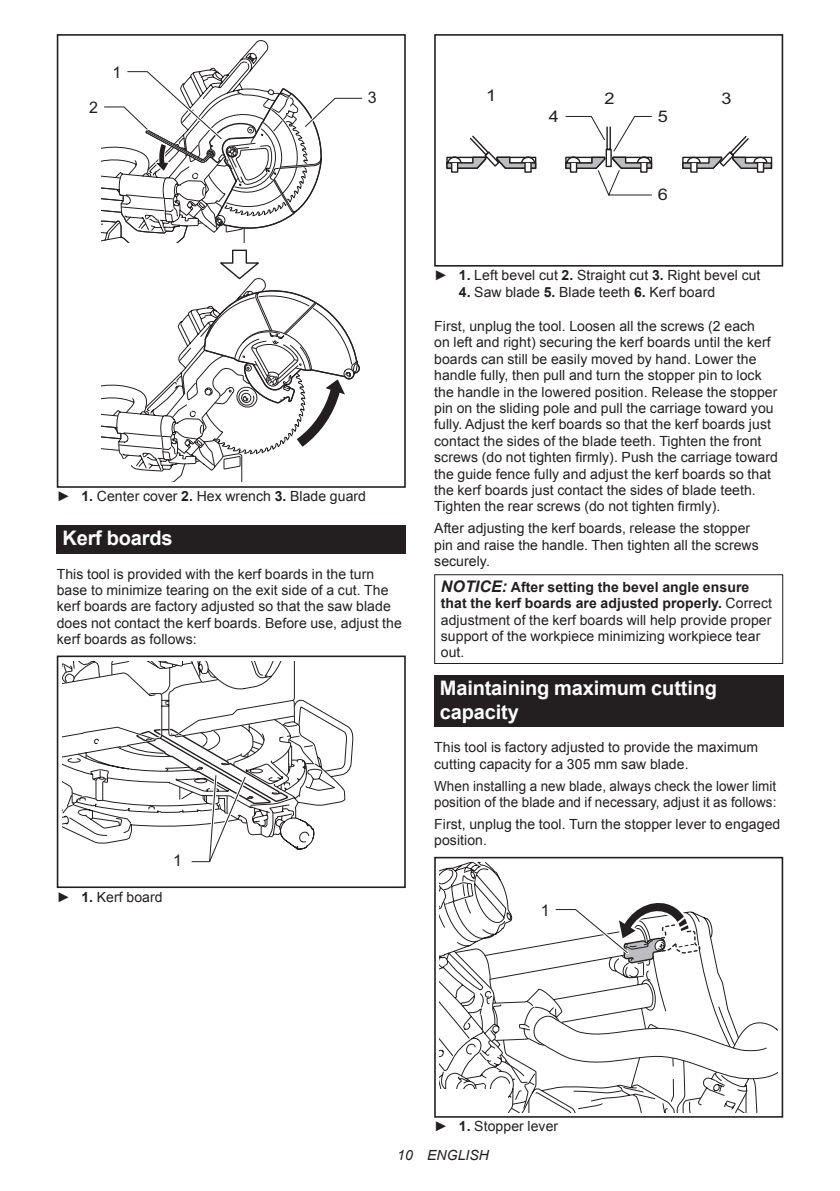
<style>
.page{position:relative;width:840px;height:1191px;background:#fff}
.page>*{position:absolute;margin:0;border:0;box-sizing:border-box;transform-origin:0 0}
.t1{font:700 20px/23.4px "Arial";letter-spacing:-.01em;color:#fff}
.t2{font:16px "Arial";color:#231f20;scale:1.13 1}
.t3{font:16px "Arial";color:#231f20}
.t4{font:14px/16.4px "Arial";letter-spacing:.005em;color:#231f20}
.t5{font:14px/16.4px "Arial";letter-spacing:.005em;color:#231f20;scale:.96 1}
.t6{font:italic 14px "Arial";letter-spacing:.005em;color:#231f20}
.s1{font-weight:700}
.s2{font-weight:700;font-style:italic;font-size:16px}
</style>
<div class="page">
<svg style="left:101px;top:249px;width:259px;height:233px"></svg>
<div style="left:57px;top:459px;width:73px;height:29px;background:#fff"></div>
<div style="left:57px;top:34px;width:348px;height:454px;border:2px solid #231f20"></div>
<svg style="left:101px;top:40px;width:262px;height:203px"></svg>
<div style="left:57px;top:525px;width:348px;height:28px;background:#231f20"></div>
<svg style="left:299px;top:699px;width:54px;height:151px"></svg>
<div style="left:57px;top:655px;width:348px;height:233px;border:2px solid #231f20"></div>
<svg style="left:62px;top:661px;width:237px;height:202px"></svg>
<div style="left:434px;top:34px;width:348px;height:233px;border:2px solid #231f20"></div>
<svg style="left:446px;top:116px;width:326px;height:80px"></svg>
<div style="left:434px;top:574px;width:348px;height:90px;border:1px solid #231f20"></div>
<div style="left:434px;top:675px;width:348px;height:52px;background:#231f20"></div>
<svg style="left:439px;top:862px;width:68px;height:35px"></svg>
<div style="left:434px;top:857px;width:348px;height:260px;border:2px solid #231f20"></div>
<svg style="left:439px;top:897px;width:338px;height:215px"></svg>
<p class="t3" style="left:89px;top:97px;width:10px">2</p>
<p class="t3" style="left:112px;top:62px;width:10px">1</p>
<p class="t3" style="left:367px;top:87px;width:10px">3</p>
<p class="t4" style="left:57px;top:488px;width:310px">► <span class="s1">1.</span> Center cover <span class="s1">2.</span> Hex wrench <span class="s1">3.</span> Blade guard</p>
<h1 class="t1" style="left:62px;top:527px;width:112px">Kerf boards</h1>
<p class="t4" style="left:57px;top:565px;width:346px">This tool is provided with the kerf boards in the turn base to minimize tearing on the exit side of a cut. The kerf boards are factory adjusted so that the saw blade does not contact the kerf boards. Before use, adjust the kerf boards as follows:</p>
<p class="t4" style="left:57px;top:888px;width:107px">► <span class="s1">1.</span> Kerf board</p>
<p class="t3" style="left:173px;top:850px;width:10px">1</p>
<p class="t2" style="left:486px;top:85px;width:10px">1</p>
<p class="t2" style="left:604px;top:87px;width:10px">2</p>
<p class="t2" style="left:721px;top:87px;width:10px">3</p>
<p class="t2" style="left:548px;top:106px;width:10px">4</p>
<p class="t2" style="left:657px;top:106px;width:10px">5</p>
<p class="t2" style="left:657px;top:184px;width:10px">6</p>
<p class="t4" style="left:434px;top:267px;width:327px">► <span class="s1">1.</span> Left bevel cut <span class="s1">2.</span> Straight cut <span class="s1">3.</span> Right bevel cut</p>
<p class="t4" style="left:458px;top:283px;width:258px"><span class="s1">4.</span> Saw blade <span class="s1">5.</span> Blade teeth <span class="s1">6.</span> Kerf board</p>
<p class="t4" style="left:434px;top:318px;width:345px">First, unplug the tool. Loosen all the screws (2 each<br>on left and right) securing the kerf boards until the kerf boards can still be easily moved by hand. Lower the handle fully, then pull and turn the stopper pin to lock the handle in the lowered position. Release the stopper pin on the sliding pole and pull the carriage toward you fully. Adjust the kerf boards so that the kerf boards just contact the sides of the blade teeth. Tighten the front screws (do not tighten firmly). Push the carriage toward the guide fence fully and adjust the kerf boards so that the kerf boards just contact the sides of blade teeth.<br>Tighten the rear screws (do not tighten firmly).</p>
<p class="t4" style="left:434px;top:520px;width:326px">After adjusting the kerf boards, release the stopper pin and raise the handle. Then tighten all the screws securely.</p>
<p class="t4" style="left:440px;top:579px;width:332px"><span class="s2">NOTICE:</span> <span class="s1">After setting the bevel angle ensure that the kerf boards are adjusted properly.</span> Correct adjustment of the kerf boards will help provide proper support of the workpiece minimizing workpiece tear out.</p>
<h1 class="t1" style="left:439px;top:677px;width:278px">Maintaining maximum cutting capacity</h1>
<p class="t4" style="left:434px;top:739px;width:325px">This tool is factory adjusted to provide the maximum cutting capacity for a 305 mm saw blade.</p>
<p class="t5" style="left:434px;top:777px;width:358px">When installing a new blade, always check the lower limit position of the blade and if necessary, adjust it as follows:</p>
<p class="t4" style="left:434px;top:816px;width:347px">First, unplug the tool. Turn the stopper lever to engaged position.</p>
<p class="t3" style="left:540px;top:899px;width:10px">1</p>
<p class="t4" style="left:434px;top:1118px;width:125px">► <span class="s1">1.</span> Stopper lever</p>
<p class="t6" style="left:397px;top:1146px;width:93px">10 ENGLISH</p>
</div>
